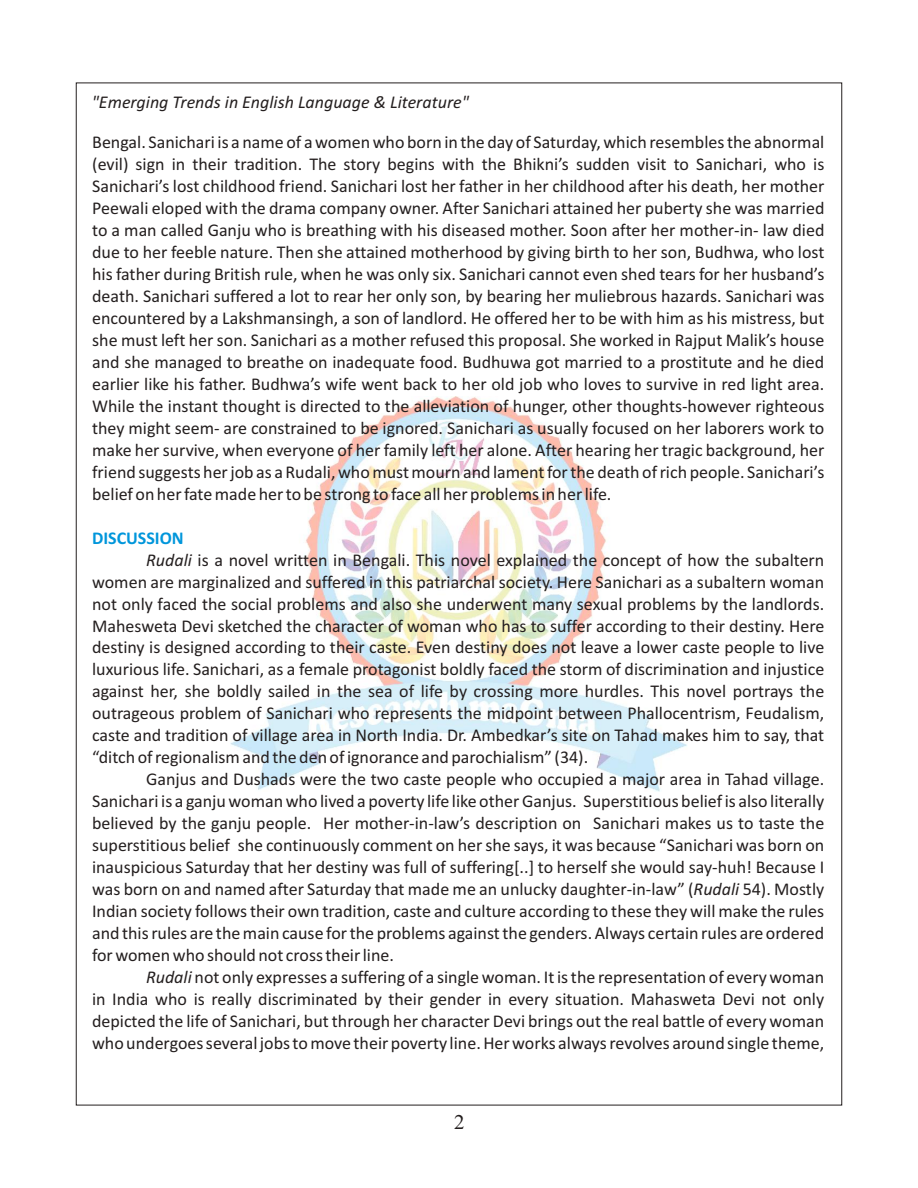
<style>
.page{position:relative;width:918px;height:1188px;background:#fff}
.page>*{position:absolute;margin:0;border:0;box-sizing:border-box;transform-origin:0 0}
.t1{font:21px "Times New Roman";color:#241f1f}
.t2{font:18px/21.9px "Calibri";color:#241f1f;text-align:justify}
.t3{font:italic 18px "Calibri";color:#241f1f}
.t4{font:700 18px "Calibri";color:#0096db}
.s1{font-style:italic}
</style>
<div class="page">
<img style="left:230px;top:397px;width:457px;height:394px">
<p class="t3" style="left:92px;top:95px;width:379px">"Emerging Trends in English Language &amp; Literature"</p>
<p class="t2" style="left:92px;top:133px;width:734px">Bengal. Sanichari is a name of a women who born in the day of Saturday, which resembles the abnormal (evil) sign in their tradition. The story begins with the Bhikni’s sudden visit to Sanichari, who is Sanichari’s lost childhood friend. Sanichari lost her father in her childhood after his death, her mother Peewali eloped with the drama company owner. After Sanichari attained her puberty she was married to a man called Ganju who is breathing with his diseased mother. Soon after her mother-in- law died due to her feeble nature. Then she attained motherhood by giving birth to her son, Budhwa, who lost his father during British rule, when he was only six. Sanichari cannot even shed tears for her husband’s death. Sanichari suffered a lot to rear her only son, by bearing her muliebrous hazards. Sanichari was encountered by a Lakshmansingh, a son of landlord. He offered her to be with him as his mistress, but she must left her son. Sanichari as a mother refused this proposal. She worked in Rajput Malik’s house and she managed to breathe on inadequate food. Budhuwa got married to a prostitute and he died earlier like his father. Budhwa’s wife went back to her old job who loves to survive in red light area.<br>While the instant thought is directed to the alleviation of hunger, other thoughts-however righteous they might seem- are constrained to be ignored. Sanichari as usually focused on her laborers work to make her survive, when everyone of her family left her alone. After hearing her tragic background, her friend suggests her job as a Rudali, who must mourn and lament for the death of rich people. Sanichari’s belief on her fate made her to be strong to face all her problems in her life.</p>
<p class="t4" style="left:92px;top:530px;width:93px">DISCUSSION</p>
<p class="t2" style="left:92px;top:550px;width:734px;text-indent:54px"><span class="s1">Rudali</span> is a novel written in Bengali. This novel explained the concept of how the subaltern women are marginalized and suffered in this patriarchal society. Here Sanichari as a subaltern woman not only faced the social problems and also she underwent many sexual problems by the landlords.<br>Mahesweta Devi sketched the character of woman who has to suffer according to their destiny. Here destiny is designed according to their caste. Even destiny does not leave a lower caste people to live luxurious life. Sanichari, as a female protagonist boldly faced the storm of discrimination and injustice against her, she boldly sailed in the sea of life by crossing more hurdles. This novel portrays the outrageous problem of Sanichari who represents the midpoint between Phallocentrism, Feudalism, caste and tradition of village area in North India. Dr. Ambedkar’s site on Tahad makes him to say, that “ditch of regionalism and the den of ignorance and parochialism” (34).</p>
<p class="t2" style="left:92px;top:770px;width:734px;text-indent:54px">Ganjus and Dushads were the two caste people who occupied a major area in Tahad village.<br>Sanichari is a ganju woman who lived a poverty life like other Ganjus. Superstitious belief is also literally believed by the ganju people. Her mother-in-law’s description on Sanichari makes us to taste the superstitious belief she continuously comment on her she says, it was because “Sanichari was born on inauspicious Saturday that her destiny was full of suffering[..] to herself she would say-huh! Because I was born on and named after Saturday that made me an unlucky daughter-in-law” (<span class="s1">Rudali</span> 54). Mostly Indian society follows their own tradition, caste and culture according to these they will make the rules and this rules are the main cause for the problems against the genders. Always certain rules are ordered for women who should not cross their line.</p>
<p class="t2" style="left:92px;top:968px;width:734px;text-indent:54px"><span class="s1">Rudali</span> not only expresses a suffering of a single woman. It is the representation of every woman in India who is really discriminated by their gender in every situation. Mahasweta Devi not only depicted the life of Sanichari, but through her character Devi brings out the real battle of every woman who undergoes several jobs to move their poverty line. Her works always revolves around single theme,</p>
<p class="t1" style="left:454px;top:1114px;width:12px">2</p>
</div>
